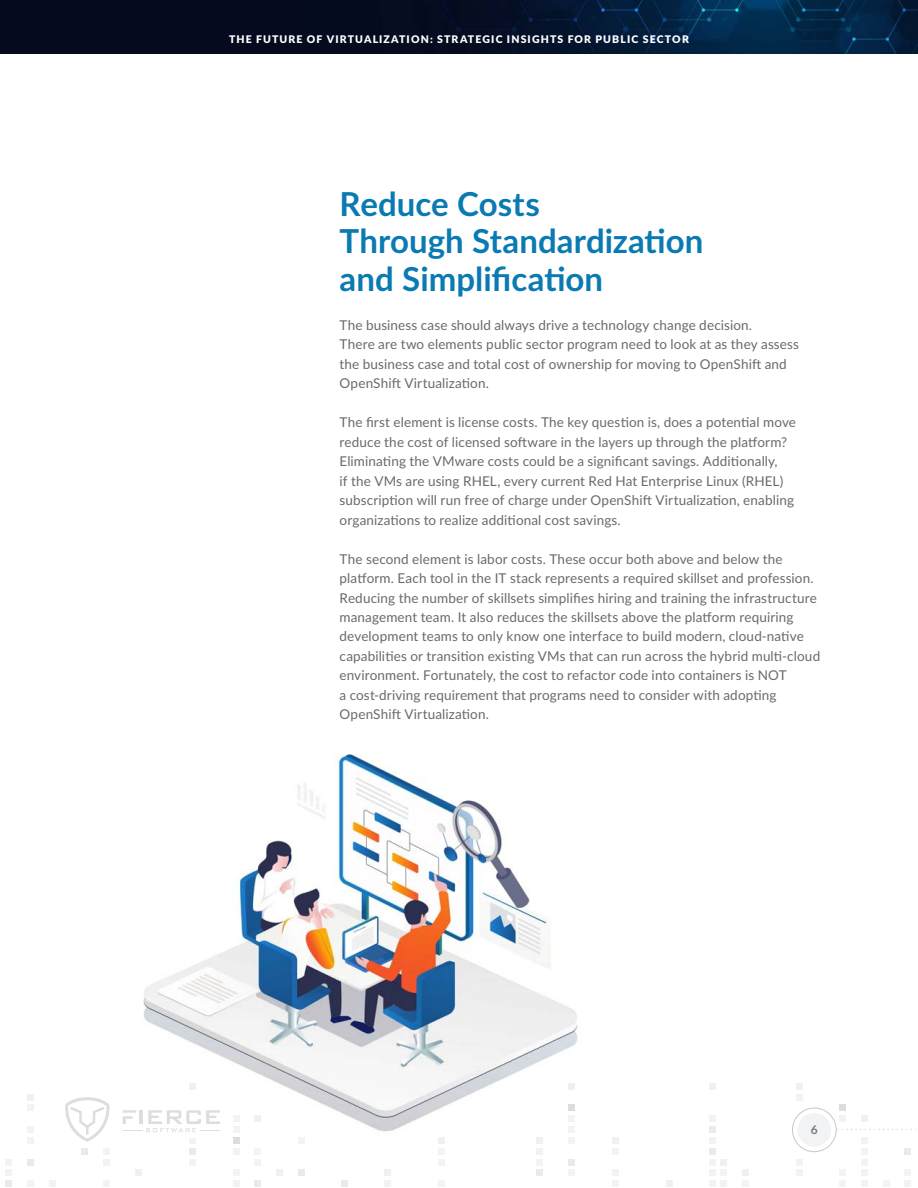
<style>
.page{position:relative;width:918px;height:1188px;background:#fff}
.page>*{position:absolute;margin:0;border:0;box-sizing:border-box;transform-origin:0 0}
.t1{font:700 33px/37.5px "Lato";color:#0a7ab2}
.t2{font:13.5px/19.5px "Lato";letter-spacing:.01em;color:#6a6a6b}
.t3{font:700 12px "Lato";color:#76787b}
.t4{font:900 10.5px "Lato";letter-spacing:.11em;color:#fff}
</style>
<div class="page">
<img style="left:143px;top:754px;width:435px;height:408px">
<div style="left:5px;top:1180px;width:7px;height:7px;background:#eaeaea"></div>
<div style="left:27px;top:1180px;width:7px;height:7px;background:#f3f3f3"></div>
<div style="left:720px;top:1180px;width:7px;height:7px;background:#f3f3f3"></div>
<div style="left:569px;top:1083px;width:6px;height:7px;background:#f0f0f0"></div>
<div style="left:233px;top:1137px;width:7px;height:7px;background:#dcdcdc"></div>
<div style="left:233px;top:1148px;width:7px;height:7px;background:#f3f3f3"></div>
<div style="left:298px;top:1137px;width:7px;height:7px;background:#f3f3f3"></div>
<div style="left:439px;top:1148px;width:6px;height:7px;background:#f3f3f3"></div>
<div style="left:569px;top:1115px;width:6px;height:7px;background:#f3f3f3"></div>
<div style="left:569px;top:1169px;width:6px;height:7px;background:#f3f3f3"></div>
<div style="left:709px;top:1126px;width:7px;height:7px;background:#eaeaea"></div>
<div style="left:720px;top:1159px;width:7px;height:6px;background:#f0f0f0"></div>
<div style="left:103px;top:1180px;width:7px;height:7px;background:#f3f3f3"></div>
<div style="left:27px;top:1094px;width:7px;height:7px;background:#f0f0f0"></div>
<div style="left:5px;top:1169px;width:7px;height:7px;background:#f3f3f3"></div>
<div style="left:103px;top:1148px;width:7px;height:7px;background:#f3f3f3"></div>
<div style="left:135px;top:1169px;width:7px;height:7px;background:#f0f0f0"></div>
<div style="left:189px;top:1159px;width:7px;height:6px;background:#f3f3f3"></div>
<div style="left:254px;top:1159px;width:7px;height:6px;background:#f3f3f3"></div>
<div style="left:384px;top:1169px;width:7px;height:7px;background:#f0f0f0"></div>
<div style="left:536px;top:1137px;width:7px;height:7px;background:#f0f0f0"></div>
<div style="left:569px;top:1126px;width:6px;height:7px;background:#f3f3f3"></div>
<div style="left:709px;top:1137px;width:7px;height:7px;background:#f3f3f3"></div>
<div style="left:709px;top:1148px;width:7px;height:7px;background:#eaeaea"></div>
<div style="left:720px;top:1169px;width:7px;height:7px;background:#f3f3f3"></div>
<div style="left:341px;top:1180px;width:7px;height:7px;background:#eaeaea"></div>
<div style="left:189px;top:1148px;width:7px;height:7px;background:#eaeaea"></div>
<div style="left:233px;top:1115px;width:7px;height:7px;background:#f3f3f3"></div>
<div style="left:612px;top:1180px;width:7px;height:7px;background:#f3f3f3"></div>
<div style="left:666px;top:1180px;width:7px;height:7px;background:#f0f0f0"></div>
<div style="left:233px;top:1180px;width:7px;height:7px;background:#f3f3f3"></div>
<div style="left:384px;top:1180px;width:7px;height:7px;background:#f3f3f3"></div>
<div style="left:439px;top:1180px;width:6px;height:7px;background:#f3f3f3"></div>
<div style="left:709px;top:1180px;width:7px;height:7px;background:#f3f3f3"></div>
<div style="left:569px;top:1104px;width:6px;height:7px;background:#dcdcdc"></div>
<div style="left:27px;top:1104px;width:7px;height:7px;background:#f3f3f3"></div>
<div style="left:27px;top:1137px;width:7px;height:7px;background:#f3f3f3"></div>
<div style="left:103px;top:1159px;width:7px;height:6px;background:#f3f3f3"></div>
<div style="left:233px;top:1126px;width:7px;height:7px;background:#f3f3f3"></div>
<div style="left:233px;top:1169px;width:7px;height:7px;background:#f3f3f3"></div>
<div style="left:254px;top:1115px;width:7px;height:7px;background:#f0f0f0"></div>
<div style="left:536px;top:1148px;width:7px;height:7px;background:#f3f3f3"></div>
<div style="left:536px;top:1159px;width:7px;height:6px;background:#f3f3f3"></div>
<svg style="left:569px;top:1159px;width:6px;height:6px"></svg>
<div style="left:612px;top:1137px;width:7px;height:7px;background:#f0f0f0"></div>
<div style="left:612px;top:1148px;width:7px;height:7px;background:#f3f3f3"></div>
<div style="left:709px;top:1115px;width:7px;height:7px;background:#f3f3f3"></div>
<div style="left:709px;top:1169px;width:7px;height:7px;background:#f3f3f3"></div>
<div style="left:839px;top:1104px;width:7px;height:7px;background:#dcdcdc"></div>
<div style="left:742px;top:1169px;width:7px;height:7px;background:#f0f0f0"></div>
<div style="left:796px;top:1159px;width:7px;height:6px;background:#f3f3f3"></div>
<div style="left:861px;top:1137px;width:7px;height:7px;background:#f3f3f3"></div>
<div style="left:861px;top:1159px;width:7px;height:6px;background:#f3f3f3"></div>
<div style="left:904px;top:1169px;width:7px;height:7px;background:#f3f3f3"></div>
<div style="left:742px;top:1180px;width:7px;height:7px;background:#f3f3f3"></div>
<div style="left:839px;top:1115px;width:7px;height:7px;background:#f3f3f3"></div>
<div style="left:861px;top:1169px;width:7px;height:7px;background:#f3f3f3"></div>
<div style="left:861px;top:1180px;width:7px;height:7px;background:#f3f3f3"></div>
<div style="left:883px;top:1180px;width:7px;height:7px;background:#f3f3f3"></div>
<div style="left:839px;top:1180px;width:7px;height:7px;background:#f3f3f3"></div>
<div style="left:904px;top:1180px;width:7px;height:7px;background:#f3f3f3"></div>
<div style="left:796px;top:1083px;width:7px;height:7px;background:#f0f0f0"></div>
<div style="left:796px;top:1094px;width:7px;height:7px;background:#f3f3f3"></div>
<div style="left:796px;top:1169px;width:7px;height:7px;background:#f3f3f3"></div>
<div style="left:839px;top:1169px;width:7px;height:7px;background:#f3f3f3"></div>
<div style="left:861px;top:1115px;width:7px;height:7px;background:#f0f0f0"></div>
<div style="left:861px;top:1148px;width:7px;height:7px;background:#f3f3f3"></div>
<div style="left:904px;top:1148px;width:7px;height:7px;background:#eaeaea"></div>
<div style="left:709px;top:1083px;width:7px;height:7px;background:#f0f0f0"></div>
<div style="left:5px;top:1159px;width:7px;height:6px;background:#f3f3f3"></div>
<div style="left:27px;top:1126px;width:7px;height:7px;background:#f3f3f3"></div>
<div style="left:27px;top:1159px;width:7px;height:6px;background:#eaeaea"></div>
<div style="left:276px;top:1169px;width:7px;height:7px;background:#f0f0f0"></div>
<div style="left:536px;top:1169px;width:7px;height:7px;background:#eaeaea"></div>
<div style="left:612px;top:1169px;width:7px;height:7px;background:#f3f3f3"></div>
<div style="left:709px;top:1159px;width:7px;height:6px;background:#f3f3f3"></div>
<div style="left:49px;top:1180px;width:6px;height:7px;background:#f3f3f3"></div>
<div style="left:81px;top:1148px;width:7px;height:7px;background:#eaeaea"></div>
<div style="left:298px;top:1169px;width:7px;height:7px;background:#eaeaea"></div>
<div style="left:569px;top:1137px;width:6px;height:7px;background:#f3f3f3"></div>
<div style="left:254px;top:1180px;width:7px;height:7px;background:#eaeaea"></div>
<div style="left:189px;top:1083px;width:7px;height:7px;background:#f0f0f0"></div>
<div style="left:254px;top:1148px;width:7px;height:7px;background:#f3f3f3"></div>
<div style="left:439px;top:1137px;width:6px;height:7px;background:#f0f0f0"></div>
<svg style="left:439px;top:1159px;width:6px;height:6px"></svg>
<div style="left:0;top:0;width:918px;height:54px;background:#050a1e"></div>
<img style="left:456px;top:0;width:462px;height:54px">
<svg style="left:65px;top:1092px;width:162px;height:54px"></svg>
<svg style="left:836px;top:1129px;width:80px;height:1px"></svg>
<div style="left:792px;top:1108px;width:44px;height:44px;border:1px solid #c7c8ca;border-radius:50%"></div>
<div style="left:798px;top:1113px;width:33px;height:34px;background:#f2f3f4;border-radius:50%"></div>
<p class="t4" style="left:229px;top:31px;width:461px">THE FUTURE OF VIRTUALIZATION: STRATEGIC INSIGHTS FOR PUBLIC SECTOR</p>
<p class="t1" style="left:340px;top:183px;width:365px">Reduce Costs<br>Through Standardization and Simplification</p>
<p class="t2" style="left:340px;top:314px;width:461px">The business case should always drive a technology change decision.<br>There are two elements public sector program need to look at as they assess the business case and total cost of ownership for moving to OpenShift and OpenShift Virtualization.</p>
<p class="t2" style="left:340px;top:412px;width:458px">The first element is license costs. The key question is, does a potential move reduce the cost of licensed software in the layers up through the platform?<br>Eliminating the VMware costs could be a significant savings. Additionally,<br>if the VMs are using RHEL, every current Red Hat Enterprise Linux (RHEL) subscription will run free of charge under OpenShift Virtualization, enabling organizations to realize additional cost savings.</p>
<p class="t2" style="left:340px;top:548px;width:482px">The second element is labor costs. These occur both above and below the platform. Each tool in the IT stack represents a required skillset and profession.<br>Reducing the number of skillsets simplifies hiring and training the infrastructure management team. It also reduces the skillsets above the platform requiring development teams to only know one interface to build modern, cloud-native capabilities or transition existing VMs that can run across the hybrid multi-cloud environment. Fortunately, the cost to refactor code into containers is NOT<br>a cost-driving requirement that programs need to consider with adopting OpenShift Virtualization.</p>
<p class="t3" style="left:811px;top:1120px;width:8px">6</p>
</div>
